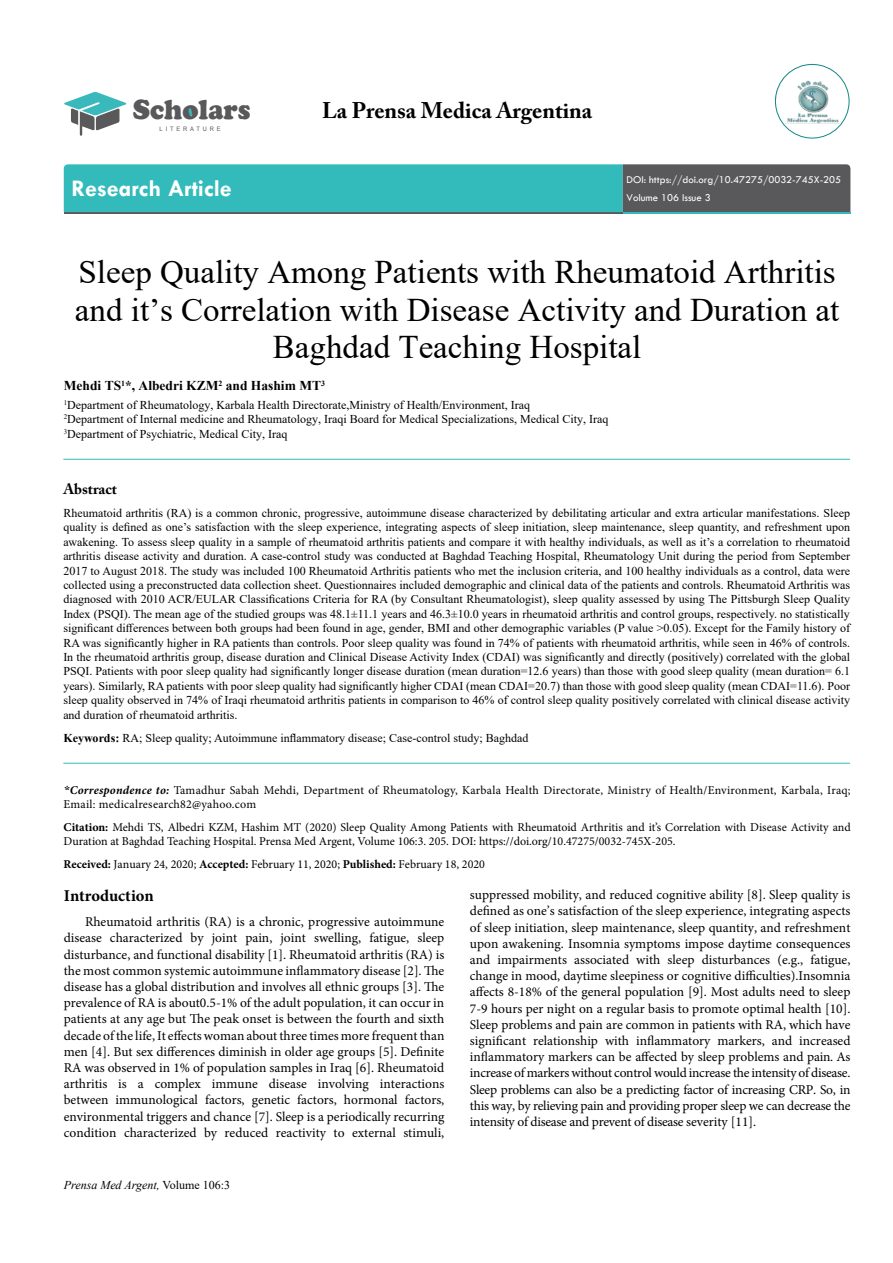
<style>
.page{position:relative;width:893px;height:1263px;background:#fff}
.page>*{position:absolute;margin:0;border:0;box-sizing:border-box;transform-origin:0 0}
.t1{font:33px/37.5px "Times New Roman";color:#000;text-align:center}
.t2{font:900 28.65px "Cooper";color:#59595b;scale:.94 1}
.t3{font:700 24px "Tw Cen";color:#fff}
.t4{font:700 22.5px "Adobe Caslon Pro";color:#000}
.t5{font:700 16.5px "Minion Pro";letter-spacing:-.005em;color:#000}
.t6{font:700 15px "Adobe Caslon Pro";color:#000}
.t7{font:13.5px/16.2px "Minion Pro";color:#000;text-align:justify}
.t8{font:700 13.5px "Times New Roman";color:#000}
.t9{font:12px/14.4px "Times New Roman";color:#000}
.t10{font:12px/14.4px "Minion Pro";color:#000}
.t11{font:12px/14.4px "Minion Pro";letter-spacing:.02em;color:#000}
.t12{font:italic 12px "Times New Roman";color:#000}
.t13{font:10.8px/18.6px "Tw Cen";color:#fff}
.t14{font:6.15px "Arial";letter-spacing:.5em;color:#59595b;scale:.94 1}
.s1{font-weight:700}
.s2{font-family:"Times New Roman";font-weight:700;font-style:italic}
.s3{font-weight:700;font-style:italic}
.s4{font-style:normal}
</style>
<div class="page">
<svg style="left:64px;top:164px;width:786px;height:49px;background:#3f9ea0"></svg>
<svg style="left:64px;top:92px;width:63px;height:44px"></svg>
<div style="left:185px;top:108px;width:8px;height:9px;background:#3ab9bc;border-radius:50%"></div>
<img style="left:776px;top:66px;width:72px;height:71px;border-radius:36px">
<div style="left:775px;top:64px;width:74px;height:74px;border:1px solid #128989;border-radius:50%"></div>
<hr style="left:63px;top:763px;width:787px;height:1px;background:#33bbbc">
<hr style="left:63px;top:459px;width:787px;height:1px;background:#33bbbc">
<h2 class="t2" style="left:133px;top:93px;width:127px">Scholars</h2>
<p class="t14" style="left:160px;top:124px;width:66px">LITERATURE</p>
<h3 class="t4" style="left:322px;top:97px;width:272px">La Prensa Medica Argentina</h3>
<h3 class="t3" style="left:71px;top:174px;width:162px">Research Article</h3>
<p class="t13" style="left:627px;top:170px;width:216px">DOI: https://doi.org/10.47275/0032-745X-205<br>Volume 106 Issue 3</p>
<h1 class="t1" style="left:75px;top:252px;width:766px">Sleep Quality Among Patients with Rheumatoid Arthritis and it’s Correlation with Disease Activity and Duration at<br>Baghdad Teaching Hospital</h1>
<p class="t8" style="left:64px;top:376px;width:263px">Mehdi TS<sup>1</sup>*, Albedri KZM<sup>2</sup> and Hashim MT<sup>3</sup></p>
<p class="t9" style="left:64px;top:397px;width:546px"><sup>1</sup>Department of Rheumatology, Karbala Health Directorate,Ministry of Health/Environment, Iraq<br><sup>2</sup>Department of Internal medicine and Rheumatology, Iraqi Board for Medical Specializations, Medical City, Iraq<br><sup>3</sup>Department of Psychiatric, Medical City, Iraq</p>
<p class="t6" style="left:63px;top:480px;width:55px">Abstract</p>
<p class="t9" style="left:63px;top:505px;width:788px;text-align:justify">Rheumatoid arthritis (RA) is a common chronic, progressive, autoimmune disease characterized by debilitating articular and extra articular manifestations. Sleep quality is defined as one’s satisfaction with the sleep experience, integrating aspects of sleep initiation, sleep maintenance, sleep quantity, and refreshment upon awakening. To assess sleep quality in a sample of rheumatoid arthritis patients and compare it with healthy individuals, as well as it’s a correlation to rheumatoid arthritis disease activity and duration. A case-control study was conducted at Baghdad Teaching Hospital, Rheumatology Unit during the period from September 2017 to August 2018. The study was included 100 Rheumatoid Arthritis patients who met the inclusion criteria, and 100 healthy individuals as a control, data were collected using a preconstructed data collection sheet. Questionnaires included demographic and clinical data of the patients and controls. Rheumatoid Arthritis was diagnosed with 2010 ACR/EULAR Classifications Criteria for RA (by Consultant Rheumatologist), sleep quality assessed by using The Pittsburgh Sleep Quality Index (PSQI). The mean age of the studied groups was 48.1±11.1 years and 46.3±10.0 years in rheumatoid arthritis and control groups, respectively. no statistically significant differences between both groups had been found in age, gender, BMI and other demographic variables (P value &gt;0.05). Except for the Family history of RA was significantly higher in RA patients than controls. Poor sleep quality was found in 74% of patients with rheumatoid arthritis, while seen in 46% of controls.<br>In the rheumatoid arthritis group, disease duration and Clinical Disease Activity Index (CDAI) was significantly and directly (positively) correlated with the global PSQI. Patients with poor sleep quality had significantly longer disease duration (mean duration=12.6 years) than those with good sleep quality (mean duration= 6.1 years). Similarly, RA patients with poor sleep quality had significantly higher CDAI (mean CDAI=20.7) than those with good sleep quality (mean CDAI=11.6). Poor sleep quality observed in 74% of Iraqi rheumatoid arthritis patients in comparison to 46% of control sleep quality positively correlated with clinical disease activity and duration of rheumatoid arthritis.</p>
<p class="t9" style="left:63px;top:730px;width:466px"><span class="s1">Keywords:</span> RA; Sleep quality; Autoimmune inflammatory disease; Case-control study; Baghdad</p>
<p class="t11" style="left:64px;top:782px;width:789px"><span class="s2">*</span><span class="s3">Correspondence to:</span> Tamadhur Sabah Mehdi, Department of Rheumatology, Karbala Health Directorate, Ministry of Health/Environment, Karbala, Iraq;<br>Email: medicalresearch82@yahoo.com</p>
<p class="t10" style="left:64px;top:820px;width:789px"><span class="s1">Citation:</span> Mehdi TS, Albedri KZM, Hashim MT (2020) Sleep Quality Among Patients with Rheumatoid Arthritis and it’s Correlation with Disease Activity and<br>Duration at Baghdad Teaching Hospital. Prensa Med Argent, Volume 106:3. 205. DOI: https://doi.org/10.47275/0032-745X-205.</p>
<p class="t10" style="left:64px;top:857px;width:423px"><span class="s1">Received:</span> January 24, 2020; <span class="s1">Accepted:</span> February 11, 2020; <span class="s1">Published:</span> February 18, 2020</p>
<p class="t7" style="left:470px;top:887px;width:382px">suppressed mobility, and reduced cognitive ability [8]. Sleep quality is defined as one’s satisfaction of the sleep experience, integrating aspects of sleep initiation, sleep maintenance, sleep quantity, and refreshment upon awakening. Insomnia symptoms impose daytime consequences and impairments associated with sleep disturbances (e.g., fatigue, change in mood, daytime sleepiness or cognitive difficulties).Insomnia affects 8-18% of the general population [9]. Most adults need to sleep 7-9 hours per night on a regular basis to promote optimal health [10].<br>Sleep problems and pain are common in patients with RA, which have significant relationship with inflammatory markers, and increased inflammatory markers can be affected by sleep problems and pain. As increase of markers without control would increase the intensity of disease.<br>Sleep problems can also be a predicting factor of increasing CRP. So, in this way, by relieving pain and providing proper sleep we can decrease the intensity of disease and prevent of disease severity [11].</p>
<h3 class="t5" style="left:64px;top:884px;width:91px">Introduction</h3>
<p class="t7" style="left:64px;top:914px;width:382px;text-indent:21px">Rheumatoid arthritis (RA) is a chronic, progressive autoimmune disease characterized by joint pain, joint swelling, fatigue, sleep disturbance, and functional disability [1]. Rheumatoid arthritis (RA) is the most common systemic autoimmune inflammatory disease [2]. The disease has a global distribution and involves all ethnic groups [3]. The prevalence of RA is about0.5-1% of the adult population, it can occur in patients at any age but The peak onset is between the fourth and sixth decade of the life, It effects woman about three times more frequent than men [4]. But sex differences diminish in older age groups [5]. Definite RA was observed in 1% of population samples in Iraq [6]. Rheumatoid arthritis is a complex immune disease involving interactions between immunological factors, genetic factors, hormonal factors, environmental triggers and chance [7]. Sleep is a periodically recurring condition characterized by reduced reactivity to external stimuli,</p>
<p class="t12" style="left:64px;top:1177px;width:168px">Prensa Med Argent, <span class="s4">Volume 106:3</span></p>
</div>
